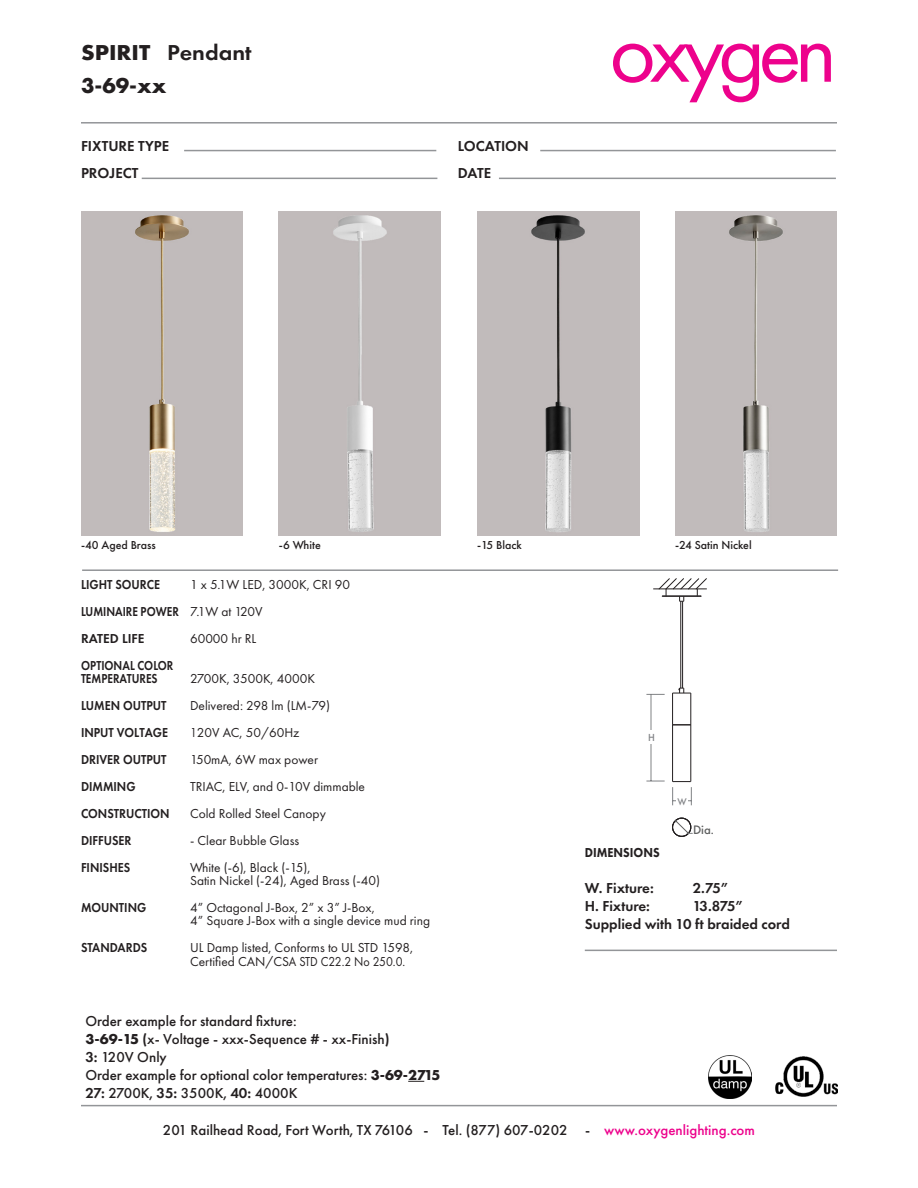
<style>
.page{position:relative;width:918px;height:1188px;background:#fff}
.page>*{position:absolute;margin:0;border:0;box-sizing:border-box;transform-origin:0 0}
.t1{font:89.7px "Futura PT";letter-spacing:-.075em;color:#ed028c}
.t2{font:600 22.35px "Futura PT";color:#231f20;scale:1.07 1}
.t3{font:700 22.35px "Futura PT";color:#231f20}
.t4{font:500 15px "Futura PT";color:#231f20}
.t5{font:600 15px "Futura PT";color:#231f20}
.t6{font:13.5px "Futura PT";color:#231f20}
.t7{font:600 13.5px "Futura PT";color:#231f20;scale:.9 1}
.t8{font:600 13.5px "Futura PT";color:#231f20;scale:.84 1}
.t9{font:13.5px "Futura PT";color:#231f20;scale:.9 1}
.t10{font:800 13.5px "Futura PT";color:#231f20;scale:.9 1}
.t11{font:600 13.5px "Futura PT";color:#231f20}
.t12{font:500 12.75px "Futura PT";color:#5f6060}
.t13{font:500 12px "Futura PT";color:#231f20}
.t14{font:500 10.65px "Futura PT";color:#808285}
.t15{font:500 10.05px "Futura PT";color:#808285}
.s1{font-weight:700}
.s2{font-weight:600}
.s3{color:#ed028c}
</style>
<div class="page">
<hr style="left:81px;top:122px;width:756px;height:2px;background:#939598">
<hr style="left:82px;top:569px;width:756px;height:2px;background:#939598">
<hr style="left:142px;top:178px;width:295px;height:1px;background:#939598">
<hr style="left:499px;top:178px;width:337px;height:1px;background:#939598">
<hr style="left:540px;top:150px;width:296px;height:1px;background:#939598">
<hr style="left:184px;top:150px;width:252px;height:1px;background:#939598">
<hr style="left:81px;top:1105px;width:756px;height:1px;background:#939598">
<hr style="left:585px;top:950px;width:252px;height:1px;background:#939598">
<svg style="left:408px;top:1081px;width:16px;height:1px"></svg>
<img style="left:775px;top:1057px;width:62px;height:40px">
<img style="left:708px;top:1056px;width:43px;height:43px">
<img style="left:675px;top:212px;width:162px;height:324px">
<img style="left:477px;top:212px;width:162px;height:324px">
<img style="left:279px;top:212px;width:162px;height:324px">
<img style="left:81px;top:212px;width:162px;height:324px">
<hr style="left:672px;top:725px;width:1px;height:56px;background:#231f20">
<hr style="left:691px;top:725px;width:1px;height:56px;background:#231f20">
<hr style="left:672px;top:693px;width:1px;height:32px;background:#231f20">
<hr style="left:691px;top:693px;width:1px;height:32px;background:#231f20">
<svg style="left:673px;top:688px;width:18px;height:6px"></svg>
<svg style="left:673px;top:725px;width:18px;height:1px"></svg>
<hr style="left:680px;top:601px;width:1px;height:87px;background:#231f20">
<hr style="left:682px;top:601px;width:1px;height:87px;background:#231f20">
<hr style="left:653px;top:589px;width:54px;height:1px;background:#231f20">
<svg style="left:672px;top:818px;width:20px;height:19px"></svg>
<svg style="left:659px;top:578px;width:48px;height:24px"></svg>
<svg style="left:646px;top:694px;width:19px;height:1px"></svg>
<svg style="left:646px;top:781px;width:19px;height:1px"></svg>
<hr style="left:651px;top:694px;width:1px;height:87px;background:#808285">
<div style="left:639px;top:730px;width:24px;height:13px;background:#fff"></div>
<svg style="left:672px;top:781px;width:20px;height:24px"></svg>
<div style="left:676px;top:795px;width:11px;height:13px;background:#fff"></div>
<p class="t2" style="left:81px;top:39px;width:161px"><span class="s1">SPIRIT</span> Pendant</p>
<p class="t3" style="left:81px;top:71px;width:87px">3-69-xx</p>
<p class="t5" style="left:81px;top:136px;width:90px">FIXTURE TYPE</p>
<p class="t5" style="left:458px;top:136px;width:72px">LOCATION</p>
<p class="t5" style="left:81px;top:163px;width:59px">PROJECT</p>
<p class="t5" style="left:458px;top:163px;width:35px">DATE</p>
<p class="t1" style="left:609px;top:-1px;width:229px">oxygen</p>
<p class="t13" style="left:81px;top:538px;width:76px">-40 Aged Brass</p>
<p class="t13" style="left:279px;top:538px;width:43px">-6 White</p>
<p class="t13" style="left:477px;top:538px;width:46px">-15 Black</p>
<p class="t13" style="left:675px;top:538px;width:78px">-24 Satin Nickel</p>
<p class="t7" style="left:81px;top:576px;width:89px">LIGHT SOURCE</p>
<p class="t8" style="left:81px;top:603px;width:118px">LUMINAIRE POWER</p>
<p class="t11" style="left:81px;top:630px;width:65px">RATED LIFE</p>
<p class="t8" style="left:81px;top:657px;width:112px">OPTIONAL COLOR</p>
<p class="t8" style="left:81px;top:670px;width:93px">TEMPERATURES</p>
<p class="t7" style="left:81px;top:697px;width:97px">LUMEN OUTPUT</p>
<p class="t7" style="left:81px;top:724px;width:98px">INPUT VOLTAGE</p>
<p class="t7" style="left:81px;top:751px;width:97px">DRIVER OUTPUT</p>
<p class="t7" style="left:81px;top:778px;width:62px">DIMMING</p>
<p class="t7" style="left:81px;top:805px;width:100px">CONSTRUCTION</p>
<p class="t7" style="left:81px;top:832px;width:58px">DIFFUSER</p>
<p class="t7" style="left:81px;top:859px;width:56px">FINISHES</p>
<p class="t7" style="left:81px;top:899px;width:74px">MOUNTING</p>
<p class="t7" style="left:81px;top:939px;width:75px">STANDARDS</p>
<p class="t6" style="left:190px;top:577px;width:162px">1 x 5.1W LED, 3000K, CRI 90</p>
<p class="t6" style="left:190px;top:604px;width:74px">7.1W at 120V</p>
<p class="t6" style="left:190px;top:630px;width:68px">60000 hr RL</p>
<p class="t6" style="left:190px;top:671px;width:126px">2700K, 3500K, 4000K</p>
<p class="t6" style="left:190px;top:698px;width:141px">Delivered: 298 lm (LM-79)</p>
<p class="t9" style="left:190px;top:725px;width:123px">120V AC, 50/60Hz</p>
<p class="t6" style="left:190px;top:752px;width:129px">150mA, 6W max power</p>
<p class="t6" style="left:190px;top:778px;width:177px">TRIAC, ELV, and 0-10V dimmable</p>
<p class="t6" style="left:190px;top:805px;width:137px">Cold Rolled Steel Canopy</p>
<p class="t6" style="left:190px;top:832px;width:111px">- Clear Bubble Glass</p>
<p class="t6" style="left:190px;top:859px;width:122px">White (-6), Black (-15),</p>
<p class="t6" style="left:190px;top:873px;width:192px">Satin Nickel (-24), Aged Brass (-40)</p>
<p class="t6" style="left:190px;top:899px;width:186px">4” Octagonal J-Box, 2” x 3” J-Box,</p>
<p class="t6" style="left:190px;top:913px;width:242px">4” Square J-Box with a single device mud ring</p>
<p class="t6" style="left:190px;top:940px;width:225px">UL Damp listed, Conforms to UL STD 1598,</p>
<p class="t6" style="left:190px;top:953px;width:217px">Certified CAN/CSA STD C22.2 No 250.0.</p>
<p class="t14" style="left:648px;top:732px;width:8px">H</p>
<p class="t15" style="left:678px;top:796px;width:11px">W</p>
<p class="t12" style="left:693px;top:822px;width:22px">Dia.</p>
<p class="t10" style="left:585px;top:844px;width:85px">DIMENSIONS</p>
<p class="t5" style="left:585px;top:879px;width:70px">W. Fixture:</p>
<p class="t5" style="left:693px;top:879px;width:37px">2.75”</p>
<p class="t5" style="left:585px;top:897px;width:67px">H. Fixture:</p>
<p class="t5" style="left:693px;top:897px;width:52px">13.875”</p>
<p class="t5" style="left:585px;top:915px;width:207px">Supplied with 10 ft braided cord</p>
<p class="t4" style="left:86px;top:1012px;width:213px">Order example for standard fixture:</p>
<p class="t4" style="left:86px;top:1030px;width:305px"><span class="s1">3-69-15</span> <span class="s2">(</span>x- Voltage - xxx-Sequence # - xx-Finish<span class="s2">)</span></p>
<p class="t4" style="left:86px;top:1048px;width:83px"><span class="s2">3:</span> 120V Only</p>
<p class="t4" style="left:86px;top:1066px;width:356px">Order example for optional color temperatures: <span class="s1">3-69-2715</span></p>
<p class="t4" style="left:86px;top:1084px;width:213px"><span class="s2">27:</span> 2700K, <span class="s2">35:</span> 3500K, <span class="s2">40:</span> 4000K</p>
<p class="t4" style="left:163px;top:1121px;width:594px">201 Railhead Road, Fort Worth, TX 76106 - Tel. (877) 607-0202 - <span class="s3">www.oxygenlighting.com</span></p>
</div>
